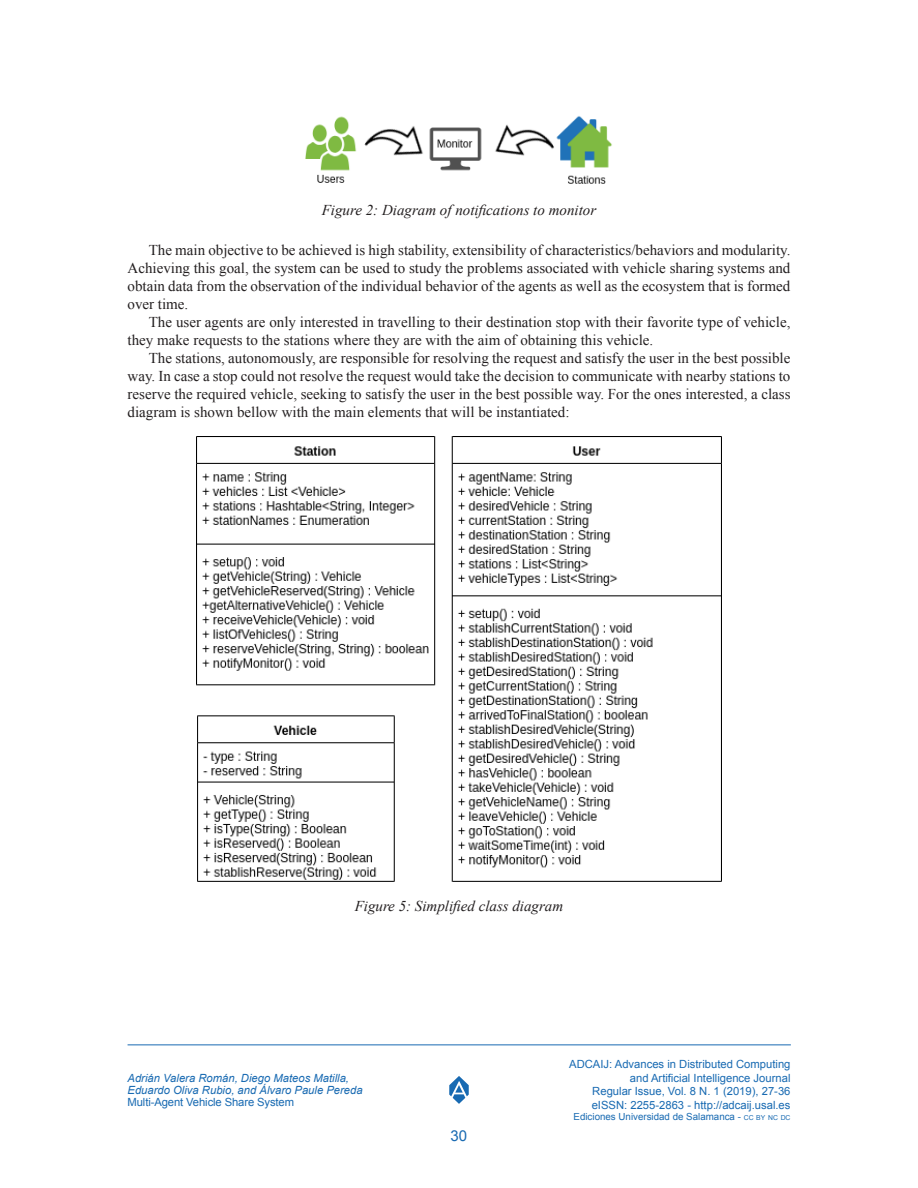
<style>
.page{position:relative;width:918px;height:1188px;background:#fff}
.page>*{position:absolute;margin:0;border:0;box-sizing:border-box;transform-origin:0 0}
._5Texto{font:15px/18px "Times New Roman";color:#231f20;text-align:justify}
._6PieFigura{font:italic 15px "Times New Roman";color:#231f20}
.t1{font:15px "Arial";color:#186ab2}
.t2{font:11.25px/13.5px "Arial";color:#186ab2;text-align:right}
.t3{font:italic 11.25px/12px "Arial";color:#186ab2}
.t4{font:9.75px "Arial";color:#186ab2}
.s1{font-size:6.9px}
</style>
<div class="page">
<svg style="left:449px;top:1076px;width:20px;height:28px"></svg>
<hr style="left:128px;top:1044px;width:663px;height:1px;background:#186ab2">
<img style="left:306px;top:116px;width:306px;height:68px">
<img style="left:197px;top:437px;width:524px;height:445px">
<p class="_6PieFigura" style="left:322px;top:200px;width:276px">Figure 2: Diagram of notifications to monitor</p>
<p class="_5Texto" style="left:128px;top:240px;width:664px;text-indent:21px">The main objective to be achieved is high stability, extensibility of characteristics/behaviors and modularity.<br>Achieving this goal, the system can be used to study the problems associated with vehicle sharing systems and obtain data from the observation of the individual behavior of the agents as well as the ecosystem that is formed over time.</p>
<p class="_5Texto" style="left:128px;top:312px;width:664px;text-indent:21px">The user agents are only interested in travelling to their destination stop with their favorite type of vehicle, they make requests to the stations where they are with the aim of obtaining this vehicle.</p>
<p class="_5Texto" style="left:128px;top:348px;width:664px;text-indent:21px">The stations, autonomously, are responsible for resolving the request and satisfy the user in the best possible way. In case a stop could not resolve the request would take the decision to communicate with nearby stations to reserve the required vehicle, seeking to satisfy the user in the best possible way. For the ones interested, a class diagram is shown bellow with the main elements that will be instantiated:</p>
<p class="_6PieFigura" style="left:355px;top:896px;width:210px">Figure 5: Simplified class diagram</p>
<p class="t3" style="left:128px;top:1072px;width:237px">Adrián Valera Román, Diego Mateos Matilla,<br>Eduardo Oliva Rubio, and Álvaro Paule Pereda</p>
<p class="t2" style="left:128px;top:1095px;width:168px">Multi-Agent Vehicle Share System</p>
<p class="t1" style="left:451px;top:1126px;width:18px">30</p>
<p class="t2" style="left:569px;top:1058px;width:223px">ADCAIJ: Advances in Distributed Computing and Artificial Intelligence Journal<br>Regular Issue, Vol. 8 N. 1 (2019), 27-36 eISSN: 2255-2863 - http://adcaij.usal.es</p>
<p class="t4" style="left:574px;top:1111px;width:218px">Ediciones Universidad de Salamanca - <span class="s1">CC BY NC DC</span></p>
</div>
